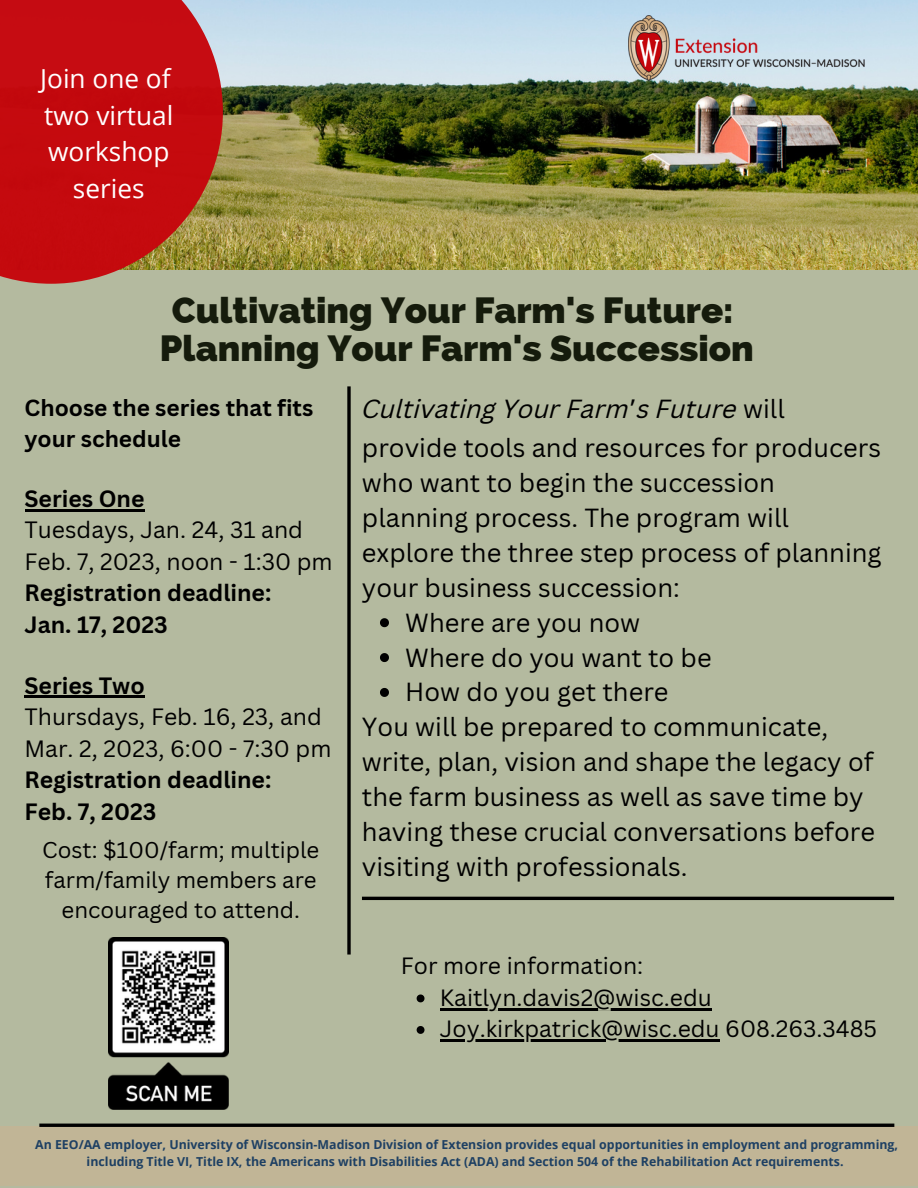
<style>
.page{position:relative;width:918px;height:1188px;background:#b4ba9f}
.page>*{position:absolute;margin:0;border:0;box-sizing:border-box;transform-origin:0 0}
.t1{font:800 36.45px/38.2px "Raleway";color:#151b0c;text-align:center}
.t2{font:26.25px/36.5px "Open Sans";color:#fff;text-align:center}
.t3{font:25.5px/34.8px "Canva Sans";color:#000}
.t4{font:22.95px/31.5px "Canva Sans";color:#000}
.t5{font:700 22.95px/31.5px "Canva Sans";color:#000}
.t6{font:700 22.65px/31.5px "Canva Sans";color:#000}
.t7{font:22.2px/30.3px "Canva Sans";color:#000;text-align:center}
.t8{font:700 12.3px/16.5px "Open Sans";color:#1e4063;text-align:center}
.s1{font-style:italic}
.s2{font-family:"Noto Sans Gurmukhi"}
</style>
<div class="page">
<div style="left:0;top:1127px;width:918px;height:58px;background:#c1b596"></div>
<img style="left:223px;top:0;width:695px;height:269px">
<div style="left:0;top:0;width:223px;height:284px;background:#c6070d"></div>
<img style="left:628px;top:15px;width:243px;height:66px">
<svg style="left:347px;top:386px;width:4px;height:569px;background:#1b1c18"></svg>
<hr style="left:25px;top:509px;width:120px;height:2px;background:#000">
<hr style="left:25px;top:696px;width:120px;height:2px;background:#000">
<hr style="left:362px;top:897px;width:532px;height:3px;background:#000">
<img style="left:109px;top:937px;width:119px;height:172px">
<svg style="left:417px;top:995px;width:8px;height:7px"></svg>
<hr style="left:440px;top:1008px;width:272px;height:2px;background:#000">
<svg style="left:417px;top:1026px;width:8px;height:8px"></svg>
<hr style="left:440px;top:1040px;width:280px;height:2px;background:#000">
<hr style="left:39px;top:1124px;width:855px;height:3px;background:#000">
<svg style="left:380px;top:618px;width:9px;height:9px"></svg>
<svg style="left:380px;top:653px;width:9px;height:9px"></svg>
<svg style="left:380px;top:688px;width:9px;height:9px"></svg>
<p class="t2" style="left:40px;top:60px;width:135px">Join one of two virtual workshop series</p>
<h1 class="t1" style="left:160px;top:291px;width:595px">Cultivating Your Farm's Future:<br>Planning Your Farm's Succession</h1>
<p class="t6" style="left:25px;top:391px;width:290px">Choose the series that fits your schedule</p>
<p class="t5" style="left:25px;top:482px;width:121px">Series One</p>
<p class="t4" style="left:25px;top:514px;width:310px">Tuesdays, Jan. 24, 31 and<br>Feb. 7, 2023, noon - 1:30 pm</p>
<p class="t5" style="left:25px;top:577px;width:248px">Registration deadline:<br>Jan. 17, 2023</p>
<p class="t5" style="left:25px;top:669px;width:122px">Series Two</p>
<p class="t4" style="left:25px;top:700px;width:308px">Thursdays, Feb. 16, 23, and<br>Mar. 2, 2023, 6:00 - 7:30 pm</p>
<p class="t5" style="left:25px;top:763px;width:248px">Registration deadline:<br>Feb. 7, 2023</p>
<p class="t7" style="left:42px;top:834px;width:279px">Cost: $100/farm; multiple farm/family members are encouraged to attend.</p>
<p class="t3" style="left:362px;top:388px;width:521px;line-height:39.3px"><span class="s1">Cultivating Your Farm</span><span class="s2">’</span><span class="s1">s Future</span> will provide tools and resources for producers</p>
<p class="t3" style="left:362px;top:465px;width:521px">who want to begin the succession planning process. The program will explore the three step process of planning your business succession:</p>
<p class="t3" style="left:405px;top:604px;width:308px">Where are you now<br>Where do you want to be<br>How do you get there</p>
<p class="t3" style="left:362px;top:709px;width:515px">You will be prepared to communicate, write, plan, vision and shape the legacy of the farm business as well as save time by having these crucial conversations before visiting with professionals.</p>
<p class="t4" style="left:401px;top:950px;width:244px">For more information:</p>
<p class="t4" style="left:440px;top:981px;width:439px">Kaitlyn.davis2@wisc.edu<br>Joy.kirkpatrick@wisc.edu 608.263.3485</p>
<p class="t8" style="left:35px;top:1136px;width:865px">An EEO/AA employer, University of Wisconsin-Madison Division of Extension provides equal opportunities in employment and programming, including Title VI, Title IX, the Americans with Disabilities Act (ADA) and Section 504 of the Rehabilitation Act requirements.</p>
</div>
